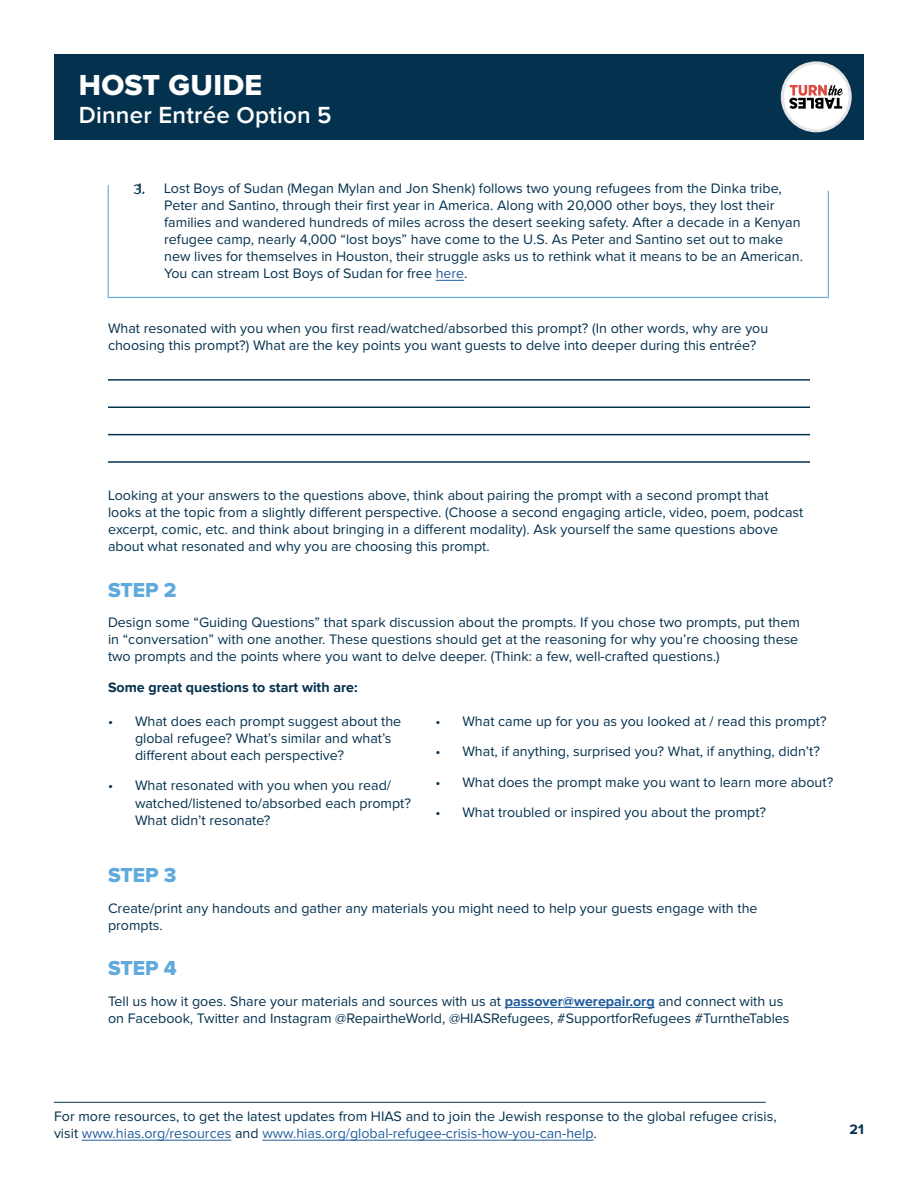
<style>
.page{position:relative;width:918px;height:1188px;background:#fff}
.page>*{position:absolute;margin:0;border:0;box-sizing:border-box;transform-origin:0 0}
.t1{font:30px "Proxima Nova Extrabld";letter-spacing:.01em;color:#fff}
.t2{font:600 24px "Proxima Nova";letter-spacing:.01em;color:#fff}
.t3{font:21px "Proxima Nova Extrabld";color:#5fa9dd}
.t4{font:14.25px/17.1px "Proxima Nova";color:#04314e}
.t5{font:700 14.25px "Proxima Nova";color:#04314e}
.s1{color:#215e9e}
.s2{font-weight:700;color:#215e9e}
</style>
<div class="page">
<div style="left:54px;top:54px;width:810px;height:85px;background:#04314e"></div>
<hr style="left:82px;top:1140px;width:149px;height:1px;background:#215e9e">
<hr style="left:262px;top:1140px;width:332px;height:1px;background:#215e9e">
<hr style="left:54px;top:1102px;width:712px;height:1px;background:#04314e">
<svg style="left:781px;top:61px;width:71px;height:71px"></svg>
<div style="left:784px;top:64px;width:65px;height:65px;background:#fff;border-radius:50%"></div>
<svg style="left:789px;top:85px;width:54px;height:24px"></svg>
<svg style="left:436px;top:280px;width:28px;height:1px"></svg>
<hr style="left:828px;top:191px;width:1px;height:107px;background:#60a9dd">
<hr style="left:108px;top:297px;width:720px;height:1px;background:#60a9dd">
<hr style="left:108px;top:185px;width:1px;height:113px;background:#60a9dd">
<hr style="left:505px;top:1007px;width:150px;height:1px;background:#215e9e">
<hr style="left:108px;top:379px;width:702px;height:2px;background:#04314e">
<hr style="left:108px;top:406px;width:702px;height:2px;background:#04314e">
<hr style="left:108px;top:434px;width:702px;height:1px;background:#04314e">
<hr style="left:108px;top:461px;width:702px;height:2px;background:#04314e">
<h1 class="t1" style="left:79px;top:72px;width:185px">HOST GUIDE</h1>
<h2 class="t2" style="left:79px;top:102px;width:254px">Dinner Entrée Option 5</h2>
<p class="t4" style="left:137px;top:180px;width:6px">1</p>
<p class="t4" style="left:164px;top:180px;width:640px">Lost Boys of Sudan (Megan Mylan and Jon Shenk) follows two young refugees from the Dinka tribe, Peter and Santino, through their first year in America. Along with 20,000 other boys, they lost their families and wandered hundreds of miles across the desert seeking safety. After a decade in a Kenyan refugee camp, nearly 4,000 “lost boys” have come to the U.S. As Peter and Santino set out to make new lives for themselves in Houston, their struggle asks us to rethink what it means to be an American.<br>You can stream Lost Boys of Sudan for free <span class="s1">here</span>.</p>
<p class="t4" style="left:133px;top:181px;width:13px">3.</p>
<p class="t4" style="left:108px;top:321px;width:662px">What resonated with you when you first read/watched/absorbed this prompt? (In other words, why are you choosing this prompt?) What are the key points you want guests to delve into deeper during this entrée?</p>
<p class="t4" style="left:108px;top:487px;width:697px">Looking at your answers to the questions above, think about pairing the prompt with a second prompt that looks at the topic from a slightly different perspective. (Choose a second engaging article, video, poem, podcast excerpt, comic, etc. and think about bringing in a different modality). Ask yourself the same questions above about what resonated and why you are choosing this prompt.</p>
<h3 class="t3" style="left:108px;top:580px;width:70px">STEP 2</h3>
<p class="t4" style="left:108px;top:614px;width:693px;text-align:justify">Design some “Guiding Questions” that spark discussion about the prompts. If you chose two prompts, put them in “conversation” with one another. These questions should get at the reasoning for why you’re choosing these two prompts and the points where you want to delve deeper. (Think: a few, well-crafted questions.)</p>
<p class="t5" style="left:108px;top:679px;width:251px">Some great questions to start with are:</p>
<p class="t4" style="left:135px;top:713px;width:268px;text-indent:-27px">• What does each prompt suggest about the global refugee? What’s similar and what’s different about each perspective?</p>
<p class="t4" style="left:135px;top:778px;width:278px;text-indent:-27px">• What resonated with you when you read/ watched/listened to/absorbed each prompt?<br>What didn’t resonate?</p>
<p class="t4" style="left:435px;top:713px;width:393px">• What came up for you as you looked at / read this prompt?</p>
<p class="t4" style="left:435px;top:744px;width:386px">• What, if anything, surprised you? What, if anything, didn’t?</p>
<p class="t4" style="left:435px;top:774px;width:399px">• What does the prompt make you want to learn more about?</p>
<p class="t4" style="left:435px;top:805px;width:332px">• What troubled or inspired you about the prompt?</p>
<h3 class="t3" style="left:108px;top:865px;width:70px">STEP 3</h3>
<p class="t4" style="left:108px;top:900px;width:651px">Create/print any handouts and gather any materials you might need to help your guests engage with the prompts.</p>
<h3 class="t3" style="left:108px;top:958px;width:70px">STEP 4</h3>
<p class="t4" style="left:108px;top:993px;width:683px">Tell us how it goes. Share your materials and sources with us at <span class="s2">passover@werepair.org</span> and connect with us on Facebook, Twitter and Instagram @RepairtheWorld, @HIASRefugees, #SupportforRefugees #TurntheTables</p>
<p class="t4" style="left:54px;top:1109px;width:724px">For more resources, to get the latest updates from HIAS and to join the Jewish response to the global refugee crisis, visit <span class="s1">www.hias.org/resources</span> and <span class="s1">www.hias.org/global-refugee-crisis-how-you-can-help</span>.</p>
<p class="t5" style="left:850px;top:1121px;width:16px">21</p>
</div>
